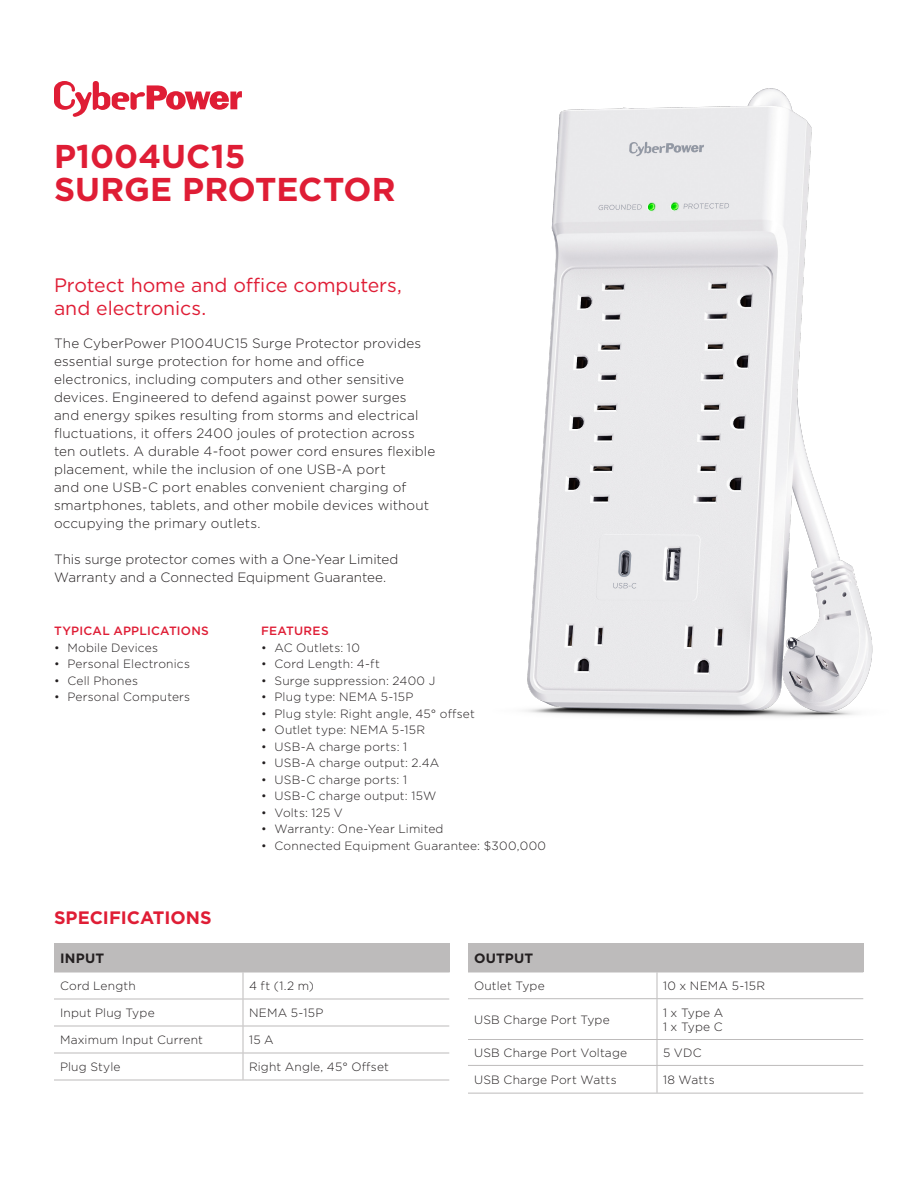
<style>
.page{position:relative;width:918px;height:1188px;background:#fff}
.page>*{position:absolute;margin:0;border:0;box-sizing:border-box;transform-origin:0 0}
.WCAG_Product_Title_Front_Page{font:700 33px "Gotham";color:#df1d35}
.WCAG_Subhead{font:19.5px/23.4px "Gotham";color:#df1d35}
.WCAG_Chart_Title_-_specifications{font:700 18px "Gotham";color:#df1d35}
.WCAG_Paragraph{font:300 13.5px/18px "Gotham";letter-spacing:.01em;color:#231f20}
.WCAG_Specs_Headers{font:700 13.5px "Gotham";letter-spacing:.015em;color:#231f20}
.WCAG_Specs{font:300 12px "Gotham";letter-spacing:.015em;color:#231f20}
.WCAG_Bullet_Header{font:500 12px "Gotham";letter-spacing:.02em;color:#df1d35}
</style>
<div class="page">
<div style="left:54px;top:944px;width:395px;height:28px;background:#bdbbbb"></div>
<svg style="left:449px;top:944px;width:1px;height:28px"></svg>
<hr style="left:54px;top:972px;width:189px;height:1px;background:#bdbbbb">
<hr style="left:243px;top:972px;width:207px;height:1px;background:#bdbbbb">
<hr style="left:54px;top:999px;width:189px;height:1px;background:#bdbbbb">
<hr style="left:243px;top:999px;width:206px;height:1px;background:#bdbbbb">
<hr style="left:54px;top:1026px;width:189px;height:1px;background:#bdbbbb">
<hr style="left:243px;top:1026px;width:206px;height:1px;background:#bdbbbb">
<hr style="left:54px;top:1053px;width:189px;height:1px;background:#bdbbbb">
<svg style="left:243px;top:972px;width:1px;height:108px"></svg>
<hr style="left:243px;top:1053px;width:206px;height:1px;background:#bdbbbb">
<hr style="left:54px;top:1080px;width:189px;height:1px;background:#bdbbbb">
<hr style="left:243px;top:1080px;width:206px;height:1px;background:#bdbbbb">
<div style="left:468px;top:944px;width:395px;height:28px;background:#bdbbbb"></div>
<hr style="left:468px;top:972px;width:189px;height:1px;background:#bdbbbb">
<hr style="left:657px;top:972px;width:206px;height:1px;background:#bdbbbb">
<svg style="left:657px;top:972px;width:1px;height:26px"></svg>
<hr style="left:468px;top:998px;width:189px;height:1px;background:#bdbbbb">
<hr style="left:657px;top:998px;width:206px;height:1px;background:#bdbbbb">
<hr style="left:657px;top:999px;width:1px;height:40px;background:#bdbbbb">
<hr style="left:468px;top:1039px;width:189px;height:1px;background:#bdbbbb">
<hr style="left:657px;top:1039px;width:206px;height:1px;background:#bdbbbb">
<hr style="left:468px;top:1065px;width:189px;height:1px;background:#bdbbbb">
<hr style="left:657px;top:1065px;width:206px;height:1px;background:#bdbbbb">
<svg style="left:657px;top:1040px;width:1px;height:53px"></svg>
<hr style="left:468px;top:1093px;width:189px;height:1px;background:#bdbbbb">
<hr style="left:657px;top:1093px;width:206px;height:1px;background:#bdbbbb">
<img style="left:525px;top:88px;width:348px;height:629px">
<svg style="left:54px;top:81px;width:188px;height:36px"></svg>
<p class="WCAG_Product_Title_Front_Page" style="left:54px;top:134px;width:193px">P1004UC15</p>
<p class="WCAG_Product_Title_Front_Page" style="left:54px;top:167px;width:343px">SURGE PROTECTOR</p>
<p class="WCAG_Subhead" style="left:54px;top:273px;width:349px">Protect home and office computers, and electronics.</p>
<p class="WCAG_Paragraph" style="left:54px;top:334px;width:383px">The CyberPower P1004UC15 Surge Protector provides essential surge protection for home and office electronics, including computers and other sensitive devices. Engineered to defend against power surges and energy spikes resulting from storms and electrical fluctuations, it offers 2400 joules of protection across ten outlets. A durable 4-foot power cord ensures flexible placement, while the inclusion of one USB-A port<br>and one USB-C port enables convenient charging of smartphones, tablets, and other mobile devices without occupying the primary outlets.</p>
<p class="WCAG_Paragraph" style="left:54px;top:550px;width:346px">This surge protector comes with a One-Year Limited<br>Warranty and a Connected Equipment Guarantee.</p>
<p class="WCAG_Bullet_Header" style="left:54px;top:623px;width:156px">TYPICAL APPLICATIONS</p>
<p class="WCAG_Specs" style="left:54px;top:640px;width:106px">• Mobile Devices</p>
<p class="WCAG_Specs" style="left:54px;top:656px;width:138px">• Personal Electronics</p>
<p class="WCAG_Specs" style="left:54px;top:673px;width:86px">• Cell Phones</p>
<p class="WCAG_Specs" style="left:54px;top:689px;width:138px">• Personal Computers</p>
<p class="WCAG_Chart_Title_-_specifications" style="left:54px;top:905px;width:159px">SPECIFICATIONS</p>
<p class="WCAG_Bullet_Header" style="left:261px;top:623px;width:69px">FEATURES</p>
<p class="WCAG_Specs" style="left:261px;top:640px;width:100px">• AC Outlets: 10</p>
<p class="WCAG_Specs" style="left:261px;top:656px;width:120px">• Cord Length: 4-ft</p>
<p class="WCAG_Specs" style="left:261px;top:673px;width:176px">• Surge suppression: 2400 J</p>
<p class="WCAG_Specs" style="left:261px;top:689px;width:154px">• Plug type: NEMA 5-15P</p>
<p class="WCAG_Specs" style="left:261px;top:706px;width:215px">• Plug style: Right angle, 45° offset</p>
<p class="WCAG_Specs" style="left:261px;top:722px;width:166px">• Outlet type: NEMA 5-15R</p>
<p class="WCAG_Specs" style="left:261px;top:739px;width:148px">• USB-A charge ports: 1</p>
<p class="WCAG_Specs" style="left:261px;top:755px;width:180px">• USB-A charge output: 2.4A</p>
<p class="WCAG_Specs" style="left:261px;top:772px;width:148px">• USB-C charge ports: 1</p>
<p class="WCAG_Specs" style="left:261px;top:788px;width:177px">• USB-C charge output: 15W</p>
<p class="WCAG_Specs" style="left:261px;top:805px;width:83px">• Volts: 125 V</p>
<p class="WCAG_Specs" style="left:261px;top:821px;width:184px">• Warranty: One-Year Limited</p>
<p class="WCAG_Specs" style="left:261px;top:838px;width:287px">• Connected Equipment Guarantee: $300,000</p>
<p class="WCAG_Specs_Headers" style="left:60px;top:949px;width:46px">INPUT</p>
<p class="WCAG_Specs" style="left:60px;top:978px;width:77px">Cord Length</p>
<p class="WCAG_Specs" style="left:249px;top:978px;width:66px">4 ft (1.2 m)</p>
<p class="WCAG_Specs" style="left:60px;top:1005px;width:96px">Input Plug Type</p>
<p class="WCAG_Specs" style="left:249px;top:1005px;width:76px">NEMA 5-15P</p>
<p class="WCAG_Specs" style="left:60px;top:1032px;width:144px">Maximum Input Current</p>
<p class="WCAG_Specs" style="left:249px;top:1032px;width:26px">15 A</p>
<p class="WCAG_Specs" style="left:60px;top:1059px;width:62px">Plug Style</p>
<p class="WCAG_Specs" style="left:249px;top:1059px;width:141px">Right Angle, 45° Offset</p>
<p class="WCAG_Specs_Headers" style="left:474px;top:950px;width:61px">OUTPUT</p>
<p class="WCAG_Specs" style="left:474px;top:978px;width:72px">Outlet Type</p>
<p class="WCAG_Specs" style="left:663px;top:978px;width:104px">10 x NEMA 5-15R</p>
<p class="WCAG_Specs" style="left:474px;top:1012px;width:137px">USB Charge Port Type</p>
<p class="WCAG_Specs" style="left:663px;top:1005px;width:62px">1 x Type A</p>
<p class="WCAG_Specs" style="left:663px;top:1019px;width:61px">1 x Type C</p>
<p class="WCAG_Specs" style="left:474px;top:1045px;width:155px">USB Charge Port Voltage</p>
<p class="WCAG_Specs" style="left:663px;top:1045px;width:40px">5 VDC</p>
<p class="WCAG_Specs" style="left:474px;top:1072px;width:144px">USB Charge Port Watts</p>
<p class="WCAG_Specs" style="left:663px;top:1072px;width:53px">18 Watts</p>
</div>
